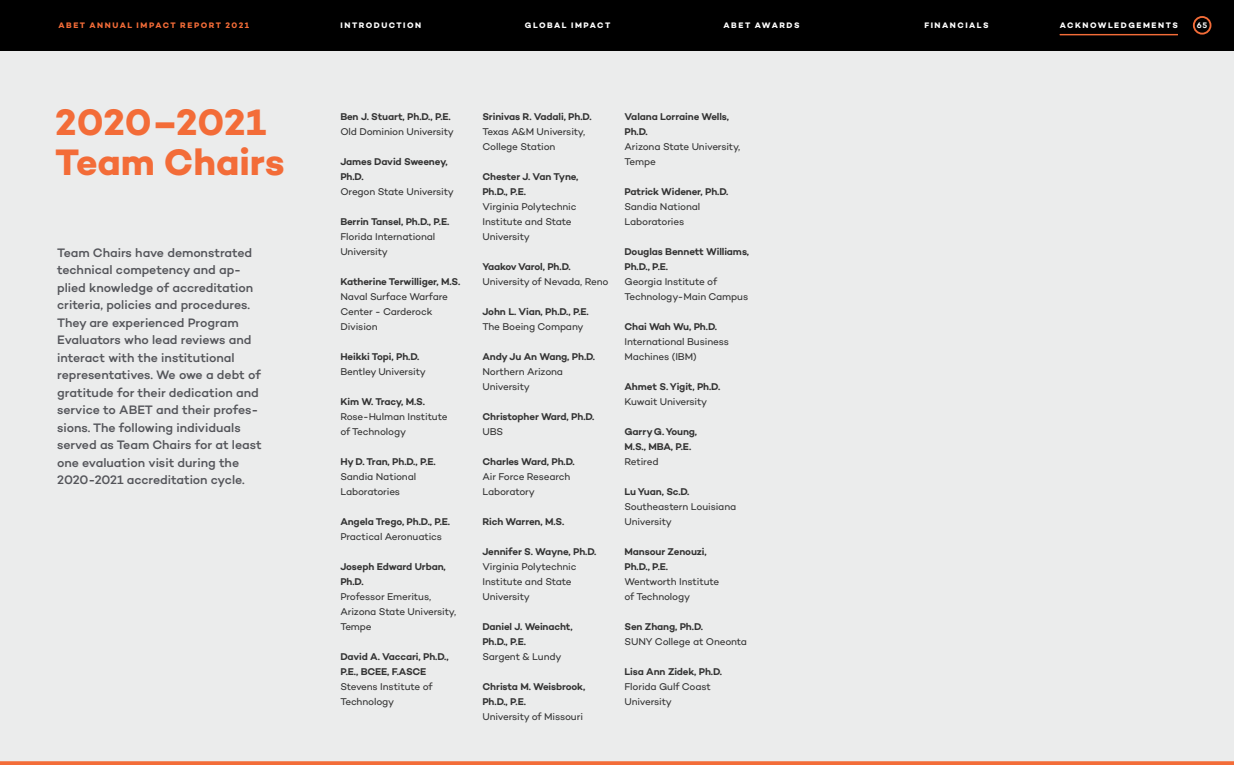
<style>
.page{position:relative;width:1234px;height:765px;background:#fff}
.page>*{position:absolute;margin:0;border:0;box-sizing:border-box;transform-origin:0 0}
.t1{font:700 37.5px/40px "Campton";color:#f36c38}
.t2{font:500 12.5px/17.5px "Campton";letter-spacing:-.005em;color:#54555a}
.t3{font:10px/15px "Campton";letter-spacing:-.015em;color:#333}
.t4{font:600 10px/15px "Campton";letter-spacing:-.015em;color:#333}
.t5{font:700 8.12px "Campton";letter-spacing:.18em;color:#fff}
.t6{font:700 8.12px "Campton";letter-spacing:.18em;color:#f36c38}
.t7{font:600 8.12px "Campton";color:#fff}
</style>
<div class="page">
<div style="left:0;top:0;width:1233px;height:765px;background:#ebecec"></div>
<svg style="left:0;top:761px;width:1233px;height:4px;background:#f27342"></svg>
<div style="left:0;top:0;width:1233px;height:51px;background:#000"></div>
<div style="left:1192px;top:16px;width:18px;height:19px;border:2px solid #f36c38;border-radius:50%"></div>
<hr style="left:1059px;top:34px;width:118px;height:1px;background:#f36c38">
<p class="t6" style="left:58px;top:20px;width:192px">ABET ANNUAL IMPACT REPORT 2021</p>
<p class="t5" style="left:340px;top:20px;width:82px">INTRODUCTION</p>
<p class="t5" style="left:525px;top:20px;width:87px">GLOBAL IMPACT</p>
<p class="t5" style="left:723px;top:20px;width:77px">ABET AWARDS</p>
<p class="t5" style="left:924px;top:20px;width:66px">FINANCIALS</p>
<p class="t5" style="left:1059px;top:20px;width:119px">ACKNOWLEDGEMENTS</p>
<p class="t7" style="left:1196px;top:20px;width:12px">65</p>
<h1 class="t1" style="left:55px;top:102px;width:231px">2020–2021<br>Team Chairs</h1>
<p class="t2" style="left:57px;top:243px;width:206px">Team Chairs have demonstrated technical competency and ap&shy;plied knowledge of accreditation criteria, policies and procedures.<br>They are experienced Program<br>Evaluators who lead reviews and interact with the institutional representatives. We owe a debt of gratitude for their dedication and service to ABET and their profes&shy;sions. The following individuals served as Team Chairs for at least one evaluation visit during the<br>2020-2021 accreditation cycle.</p>
<p class="t4" style="left:340px;top:109px;width:112px">Ben J. Stuart, Ph.D., P.E.</p>
<p class="t3" style="left:340px;top:124px;width:115px">Old Dominion University</p>
<p class="t4" style="left:340px;top:154px;width:109px">James David Sweeney,<br>Ph.D.</p>
<p class="t3" style="left:340px;top:184px;width:115px">Oregon State University</p>
<p class="t4" style="left:340px;top:214px;width:110px">Berrin Tansel, Ph.D., P.E.</p>
<p class="t3" style="left:340px;top:229px;width:96px">Florida International<br>University</p>
<p class="t4" style="left:340px;top:274px;width:121px">Katherine Terwilliger, M.S.</p>
<p class="t3" style="left:340px;top:289px;width:109px">Naval Surface Warfare<br>Center - Carderock<br>Division</p>
<p class="t4" style="left:340px;top:349px;width:80px">Heikki Topi, Ph.D.</p>
<p class="t3" style="left:340px;top:364px;width:87px">Bentley University</p>
<p class="t4" style="left:340px;top:394px;width:86px">Kim W. Tracy, M.S.</p>
<p class="t3" style="left:340px;top:409px;width:109px">Rose-Hulman Institute of Technology</p>
<p class="t4" style="left:340px;top:454px;width:97px">Hy D. Tran, Ph.D., P.E.</p>
<p class="t3" style="left:340px;top:469px;width:77px">Sandia National<br>Laboratories</p>
<p class="t4" style="left:340px;top:514px;width:111px">Angela Trego, Ph.D., P.E.</p>
<p class="t3" style="left:340px;top:529px;width:103px">Practical Aeronuatics</p>
<p class="t4" style="left:340px;top:559px;width:107px">Joseph Edward Urban,<br>Ph.D.</p>
<p class="t3" style="left:340px;top:589px;width:117px">Professor Emeritus,<br>Arizona State University,<br>Tempe</p>
<p class="t4" style="left:340px;top:649px;width:110px">David A. Vaccari, Ph.D.,<br>P.E., BCEE, F.ASCE</p>
<p class="t3" style="left:340px;top:679px;width:94px">Stevens Institute of<br>Technology</p>
<p class="t4" style="left:482px;top:109px;width:111px">Srinivas R. Vadali, Ph.D.</p>
<p class="t3" style="left:482px;top:124px;width:104px">Texas A&amp;M University,<br>College Station</p>
<p class="t4" style="left:482px;top:169px;width:97px">Chester J. Van Tyne,<br>Ph.D., P.E.</p>
<p class="t3" style="left:482px;top:199px;width:96px">Virginia Polytechnic<br>Institute and State<br>University</p>
<p class="t4" style="left:482px;top:259px;width:90px">Yaakov Varol, Ph.D.</p>
<p class="t3" style="left:482px;top:274px;width:127px">University of Nevada, Reno</p>
<p class="t4" style="left:482px;top:304px;width:108px">John L. Vian, Ph.D., P.E.</p>
<p class="t3" style="left:482px;top:319px;width:103px">The Boeing Company</p>
<p class="t4" style="left:482px;top:349px;width:114px">Andy Ju An Wang, Ph.D.</p>
<p class="t3" style="left:482px;top:364px;width:82px">Northern Arizona<br>University</p>
<p class="t4" style="left:482px;top:409px;width:113px">Christopher Ward, Ph.D.</p>
<p class="t3" style="left:482px;top:424px;width:22px">UBS</p>
<p class="t4" style="left:482px;top:454px;width:94px">Charles Ward, Ph.D.</p>
<p class="t3" style="left:482px;top:469px;width:89px">Air Force Research<br>Laboratory</p>
<p class="t4" style="left:482px;top:514px;width:83px">Rich Warren, M.S.</p>
<p class="t4" style="left:482px;top:544px;width:115px">Jennifer S. Wayne, Ph.D.</p>
<p class="t3" style="left:482px;top:559px;width:96px">Virginia Polytechnic<br>Institute and State<br>University</p>
<p class="t4" style="left:482px;top:619px;width:92px">Daniel J. Weinacht,<br>Ph.D., P.E.</p>
<p class="t3" style="left:482px;top:649px;width:80px">Sargent &amp; Lundy</p>
<p class="t4" style="left:482px;top:679px;width:104px">Christa M. Weisbrook,<br>Ph.D., P.E.</p>
<p class="t3" style="left:482px;top:709px;width:102px">University of Missouri</p>
<p class="t4" style="left:624px;top:109px;width:106px">Valana Lorraine Wells,<br>Ph.D.</p>
<p class="t3" style="left:624px;top:139px;width:117px">Arizona State University,<br>Tempe</p>
<p class="t4" style="left:624px;top:184px;width:105px">Patrick Widener, Ph.D.</p>
<p class="t3" style="left:624px;top:199px;width:77px">Sandia National<br>Laboratories</p>
<p class="t4" style="left:624px;top:244px;width:126px">Douglas Bennett Williams,<br>Ph.D., P.E.</p>
<p class="t3" style="left:624px;top:274px;width:125px">Georgia Institute of<br>Technology-Main Campus</p>
<p class="t4" style="left:624px;top:319px;width:94px">Chai Wah Wu, Ph.D.</p>
<p class="t3" style="left:624px;top:334px;width:106px">International Business<br>Machines (IBM)</p>
<p class="t4" style="left:624px;top:379px;width:97px">Ahmet S. Yigit, Ph.D.</p>
<p class="t3" style="left:624px;top:394px;width:84px">Kuwait University</p>
<p class="t4" style="left:624px;top:424px;width:74px">Garry G. Young,<br>M.S., MBA, P.E.</p>
<p class="t3" style="left:624px;top:454px;width:35px">Retired</p>
<p class="t4" style="left:624px;top:484px;width:66px">Lu Yuan, Sc.D.</p>
<p class="t3" style="left:624px;top:499px;width:113px">Southeastern Louisiana<br>University</p>
<p class="t4" style="left:624px;top:544px;width:84px">Mansour Zenouzi,<br>Ph.D., P.E.</p>
<p class="t3" style="left:624px;top:574px;width:96px">Wentworth Institute of Technology</p>
<p class="t4" style="left:624px;top:619px;width:80px">Sen Zhang, Ph.D.</p>
<p class="t3" style="left:624px;top:634px;width:124px">SUNY College at Oneonta</p>
<p class="t4" style="left:624px;top:664px;width:99px">Lisa Ann Zidek, Ph.D.</p>
<p class="t3" style="left:624px;top:679px;width:88px">Florida Gulf Coast<br>University</p>
</div>
